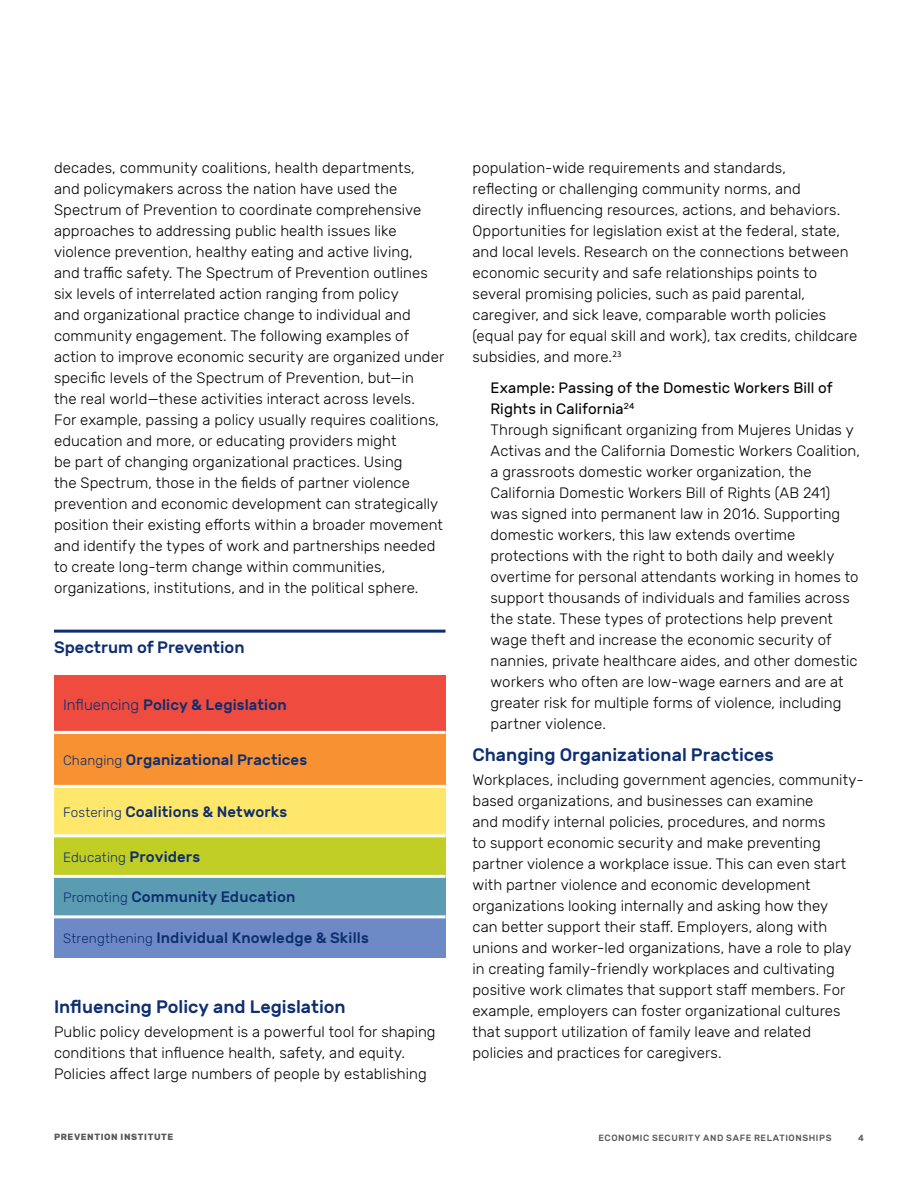
<style>
.page{position:relative;width:918px;height:1188px;background:#fff}
.page>*{position:absolute;margin:0;border:0;box-sizing:border-box;transform-origin:0 0}
.t1{font:500 18px "Rubik";color:#0e2e6f}
.t2{font:500 16.5px "Rubik";color:#0e2e6f}
.t3{font:300 15px/21px "Rubik";letter-spacing:.005em;color:#000}
.t4{font:500 15px "Rubik";letter-spacing:.01em;color:#0e2e6f}
.t5{font:300 13.5px "Rubik";letter-spacing:.01em;color:#0e2e6f}
.t6{font:500 9px "Rubik";letter-spacing:.065em;color:#58595b}
.t7{font:700 9px "Rubik";letter-spacing:.065em;color:#58595b}
.s1{font-weight:300}
.s2{font-weight:300;font-size:13.5px}
.s3{font-weight:500;font-size:15px}
.s4{font-weight:400}
</style>
<div class="page">
<div style="left:54px;top:675px;width:392px;height:57px;background:#ef4b3f"></div>
<div style="left:54px;top:732px;width:392px;height:54px;background:#f89132"></div>
<div style="left:54px;top:786px;width:392px;height:50px;background:#ffe76b"></div>
<div style="left:54px;top:836px;width:392px;height:40px;background:#c1ce26"></div>
<div style="left:54px;top:876px;width:392px;height:41px;background:#5b9cb2"></div>
<div style="left:54px;top:917px;width:392px;height:40px;background:#6d8ac6"></div>
<hr style="left:54px;top:731px;width:392px;height:3px;background:#fff">
<hr style="left:54px;top:785px;width:392px;height:3px;background:#fff">
<hr style="left:54px;top:834px;width:392px;height:3px;background:#fff">
<hr style="left:54px;top:875px;width:392px;height:3px;background:#fff">
<hr style="left:54px;top:915px;width:392px;height:3px;background:#fff">
<hr style="left:54px;top:630px;width:392px;height:3px;background:#0e2e6f">
<p class="t3" style="left:54px;top:158px;width:392px">decades, community coalitions, health departments, and policymakers across the nation have used the Spectrum of Prevention to coordinate comprehensive approaches to addressing public health issues like violence prevention, healthy eating and active living,<br>and traffic safety. The Spectrum of Prevention outlines six levels of interrelated action ranging from policy<br>and organizational practice change to individual and community engagement. The following examples of action to improve economic security are organized under specific levels of the Spectrum of Prevention, but—in<br>the real world—these activities interact across levels.<br>For example, passing a policy usually requires coalitions, education and more, or educating providers might<br>be part of changing organizational practices. Using<br>the Spectrum, those in the fields of partner violence prevention and economic development can strategically position their existing efforts within a broader movement and identify the types of work and partnerships needed to create long-term change within communities, organizations, institutions, and in the political sphere.</p>
<p class="t2" style="left:54px;top:638px;width:192px">Spectrum of Prevention</p>
<p class="t4" style="left:63px;top:696px;width:225px"><span class="s1">Influencing</span> Policy &amp; Legislation</p>
<p class="t4" style="left:63px;top:751px;width:246px"><span class="s2">Changing</span> Organizational Practices</p>
<p class="t4" style="left:63px;top:803px;width:226px"><span class="s2">Fostering</span> Coalitions &amp; Networks</p>
<p class="t5" style="left:63px;top:850px;width:139px">Educating <span class="s3">Providers</span></p>
<p class="t4" style="left:63px;top:889px;width:234px"><span class="s2">Promoting</span> Community Education</p>
<p class="t4" style="left:63px;top:929px;width:307px"><span class="s2">Strengthening</span> Individual Knowledge &amp; Skills</p>
<p class="t1" style="left:54px;top:996px;width:293px">Influencing Policy and Legislation</p>
<p class="t3" style="left:54px;top:1022px;width:383px">Public policy development is a powerful tool for shaping conditions that influence health, safety, and equity.<br>Policies affect large numbers of people by establishing</p>
<p class="t3" style="left:472px;top:158px;width:386px">population-wide requirements and standards,<br>reflecting or challenging community norms, and<br>directly influencing resources, actions, and behaviors.<br>Opportunities for legislation exist at the federal, state, and local levels. Research on the connections between economic security and safe relationships points to several promising policies, such as paid parental, caregiver, and sick leave, comparable worth policies (equal pay for equal skill and work), tax credits, childcare subsidies, and more.<sup>23</sup></p>
<p class="t3" style="left:490px;top:378px;width:371px"><span class="s4">Example: Passing of the Domestic Workers Bill of Rights in California</span><sup>24<br></sup>Through significant organizing from Mujeres Unidas y Activas and the California Domestic Workers Coalition, a grassroots domestic worker organization, the California Domestic Workers Bill of Rights (AB 241) was signed into permanent law in 2016. Supporting domestic workers, this law extends overtime protections with the right to both daily and weekly overtime for personal attendants working in homes to support thousands of individuals and families across the state. These types of protections help prevent wage theft and increase the economic security of nannies, private healthcare aides, and other domestic workers who often are low-wage earners and are at greater risk for multiple forms of violence, including partner violence.</p>
<p class="t1" style="left:472px;top:745px;width:303px">Changing Organizational Practices</p>
<p class="t3" style="left:472px;top:770px;width:393px">Workplaces, including government agencies, community&shy;based organizations, and businesses can examine<br>and modify internal policies, procedures, and norms<br>to support economic security and make preventing partner violence a workplace issue. This can even start with partner violence and economic development organizations looking internally and asking how they<br>can better support their staff. Employers, along with unions and worker-led organizations, have a role to play in creating family-friendly workplaces and cultivating positive work climates that support staff members. For example, employers can foster organizational cultures that support utilization of family leave and related policies and practices for caregivers.</p>
<p class="t7" style="left:54px;top:1132px;width:121px">PREVENTION INSTITUTE</p>
<p class="t6" style="left:598px;top:1133px;width:235px">ECONOMIC SECURITY AND SAFE RELATIONSHIPS</p>
<p class="t6" style="left:858px;top:1133px;width:7px">4</p>
</div>
